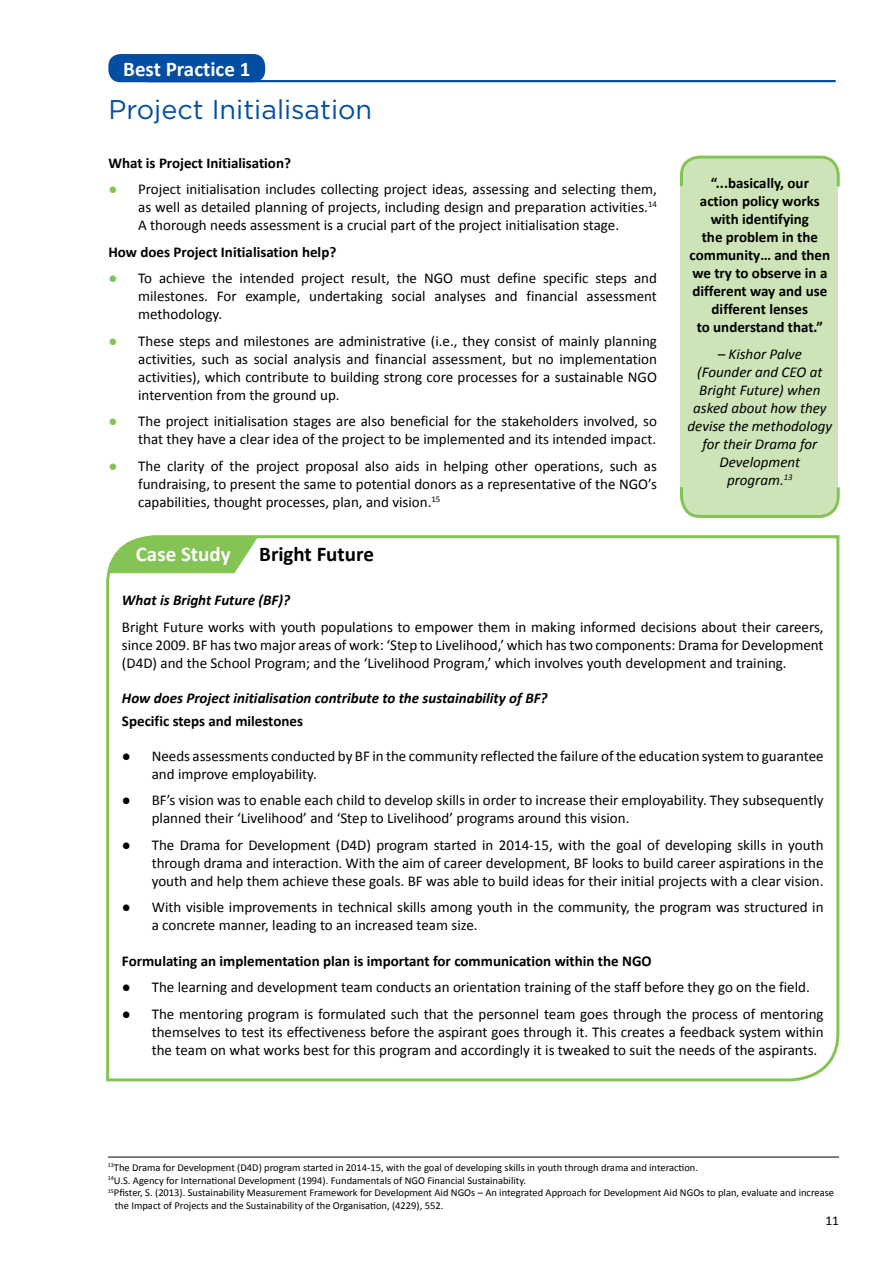
<style>
.page{position:relative;width:893px;height:1263px;background:#fff}
.page>*{position:absolute;margin:0;border:0;box-sizing:border-box;transform-origin:0 0}
.t1{font:27px "Gotham";color:#034ea2}
.t2{font:700 21px "Calibri";color:#fff}
.t3{font:700 21px "Calibri";color:#000}
.t4{font:15px/18px "Calibri";color:#000;text-align:justify}
.t5{font:700 15px/18px "Calibri";color:#000;text-align:center}
.t6{font:italic 15px/18px "Calibri";color:#000;text-align:center}
.t7{font:italic 700 15px "Calibri";color:#000}
.t8{font:13.5px "Calibri";color:#000}
.t9{font:10.5px "Calibri";color:#000}
.s1{color:#83c455}
</style>
<div class="page">
<div style="left:108px;top:54px;width:157px;height:28px;background:#034ea2;border-radius:12px"></div>
<hr style="left:148px;top:80px;width:688px;height:2px;background:#034ea2">
<div style="left:681px;top:184px;width:157px;height:311px;background:#cce4b7"></div>
<svg style="left:680px;top:484px;width:160px;height:34px"></svg>
<svg style="left:680px;top:155px;width:160px;height:34px"></svg>
<svg style="left:106px;top:535px;width:734px;height:547px"></svg>
<svg style="left:108px;top:537px;width:150px;height:36px;background:#94cc6c"></svg>
<hr style="left:108px;top:1157px;width:731px;height:1px;background:#000">
<h2 class="t2" style="left:123px;top:56px;width:129px">Best Practice 1</h2>
<h1 class="t1" style="left:108px;top:93px;width:265px">Project Initialisation</h1>
<p class="t5" style="left:108px;top:154px;width:184px">What is Project Initialisation?</p>
<p class="t4" style="left:138px;top:180px;width:520px;text-indent:-30px"><span class="s1">●</span> Project initialisation includes collecting project ideas, assessing and selecting them, as well as detailed planning of projects, including design and preparation activities.<sup>14<br></sup>A thorough needs assessment is a crucial part of the project initialisation stage.</p>
<p class="t5" style="left:108px;top:243px;width:229px">How does Project Initialisation help?</p>
<p class="t4" style="left:138px;top:269px;width:520px;text-indent:-30px"><span class="s1">●</span> To achieve the intended project result, the NGO must define specific steps and milestones. For example, undertaking social analyses and financial assessment methodology.</p>
<p class="t4" style="left:138px;top:332px;width:520px;text-indent:-30px"><span class="s1">●</span> These steps and milestones are administrative (i.e., they consist of mainly planning activities, such as social analysis and financial assessment, but no implementation activities), which contribute to building strong core processes for a sustainable NGO intervention from the ground up.</p>
<p class="t4" style="left:108px;top:412px;width:550px;text-align:right"><span class="s1">●</span> The project initialisation stages are also beneficial for the stakeholders involved, so that they have a clear idea of the project to be implemented and its intended impact.</p>
<p class="t4" style="left:138px;top:457px;width:520px;text-indent:-30px"><span class="s1">●</span> The clarity of the project proposal also aids in helping other operations, such as fundraising, to present the same to potential donors as a representative of the NGO’s capabilities, thought processes, plan, and vision.<sup>15</sup></p>
<h2 class="t2" style="left:136px;top:540px;width:96px">Case Study</h2>
<h2 class="t3" style="left:259px;top:540px;width:116px">Bright Future</h2>
<p class="t5" style="left:690px;top:174px;width:142px">“...basically, our action policy works with identifying<br>the problem in the community… and then we try to observe in a different way and use different lenses<br>to understand that.”</p>
<p class="t6" style="left:688px;top:344px;width:146px">– Kishor Palve<br>(Founder and CEO at<br>Bright Future) when asked about how they devise the methodology for their Drama for<br>Development program.<sup>13</sup></p>
<p class="t7" style="left:122px;top:590px;width:170px">What is Bright Future (BF)?</p>
<p class="t4" style="left:122px;top:618px;width:703px">Bright Future works with youth populations to empower them in making informed decisions about their careers, since 2009. BF has two major areas of work: ‘Step to Livelihood,’ which has two components: Drama for Development (D4D) and the School Program; and the ‘Livelihood Program,’ which involves youth development and training.</p>
<p class="t7" style="left:122px;top:688px;width:427px">How does Project initialisation contribute to the sustainability of BF?</p>
<p class="t5" style="left:122px;top:712px;width:183px">Specific steps and milestones</p>
<p class="t4" style="left:152px;top:747px;width:673px;text-indent:-30px">● Needs assessments conducted by BF in the community reflected the failure of the education system to guarantee and improve employability.</p>
<p class="t4" style="left:152px;top:791px;width:673px;text-indent:-30px">● BF’s vision was to enable each child to develop skills in order to increase their employability. They subsequently planned their ‘Livelihood’ and ‘Step to Livelihood’ programs around this vision.</p>
<p class="t4" style="left:152px;top:836px;width:673px;text-indent:-30px">● The Drama for Development (D4D) program started in 2014-15, with the goal of developing skills in youth through drama and interaction. With the aim of career development, BF looks to build career aspirations in the youth and help them achieve these goals. BF was able to build ideas for their initial projects with a clear vision.</p>
<p class="t4" style="left:152px;top:898px;width:673px;text-indent:-30px">● With visible improvements in technical skills among youth in the community, the program was structured in a concrete manner, leading to an increased team size.</p>
<p class="t5" style="left:122px;top:952px;width:531px">Formulating an implementation plan is important for communication within the NGO</p>
<p class="t4" style="left:122px;top:978px;width:689px">● The learning and development team conducts an orientation training of the staff before they go on the field.</p>
<p class="t4" style="left:152px;top:1005px;width:673px;text-indent:-30px">● The mentoring program is formulated such that the personnel team goes through the process of mentoring themselves to test its effectiveness before the aspirant goes through it. This creates a feedback system within the team on what works best for this program and accordingly it is tweaked to suit the needs of the aspirants.</p>
<p class="t9" style="left:108px;top:1161px;width:592px"><sup>13</sup>The Drama for Development (D4D) program started in 2014-15, with the goal of developing skills in youth through drama and interaction.</p>
<p class="t9" style="left:108px;top:1173px;width:420px"><sup>14</sup>U.S. Agency for International Development (1994). Fundamentals of NGO Financial Sustainability.</p>
<p class="t9" style="left:108px;top:1186px;width:728px"><sup>15</sup>Pfister, S. (2013). Sustainability Measurement Framework for Development Aid NGOs – An integrated Approach for Development Aid NGOs to plan, evaluate and increase</p>
<p class="t9" style="left:115px;top:1198px;width:330px">the Impact of Projects and the Sustainability of the Organisation, (4229), 552.</p>
<p class="t8" style="left:825px;top:1212px;width:15px">11</p>
</div>
